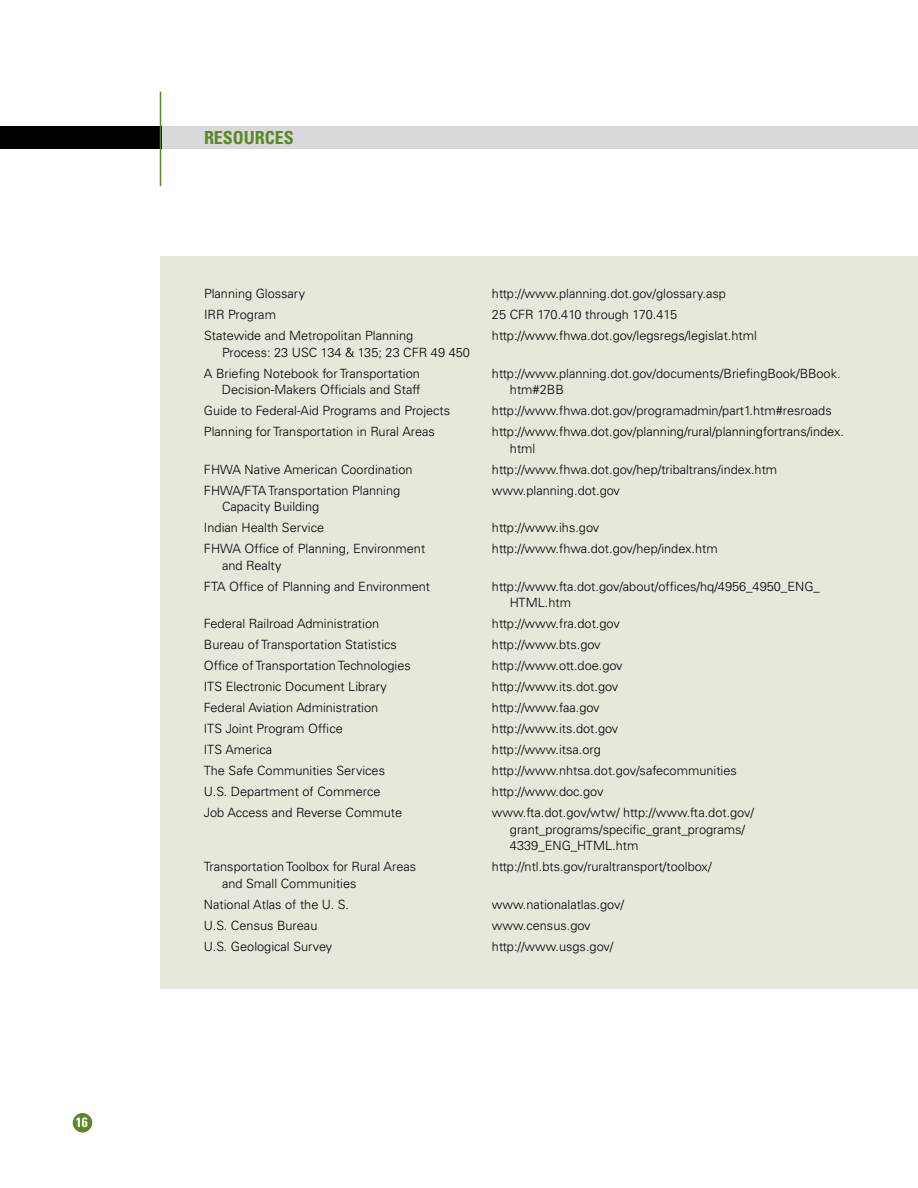
<style>
.page{position:relative;width:918px;height:1188px;background:#fff}
.page>*{position:absolute;margin:0;border:0;box-sizing:border-box;transform-origin:0 0}
.t1{font:700 condensed 18px "Univers";color:#5c8727}
.t2{font:700 condensed 13.5px "Univers";color:#fff}
.t3{font:300 12.75px/21px "Univers";color:#000}
</style>
<div class="page">
<div style="left:156px;top:126px;width:762px;height:23px;background:#d8d9da"></div>
<div style="left:0;top:126px;width:161px;height:23px;background:#000"></div>
<hr style="left:160px;top:92px;width:1px;height:94px;background:#5c8727">
<div style="left:160px;top:256px;width:758px;height:732px;background:#e4e9da"></div>
<div style="left:73px;top:1113px;width:19px;height:19px;background:#5c8727;border-radius:50%"></div>
<p class="t2" style="left:76px;top:1114px;width:13px">16</p>
<h1 class="t1" style="left:204px;top:126px;width:91px">RESOURCES</h1>
<p class="t3" style="left:204px;top:283px;width:103px">Planning Glossary</p>
<p class="t3" style="left:492px;top:283px;width:235px">http://www.planning.dot.gov/glossary.asp</p>
<p class="t3" style="left:204px;top:304px;width:74px">IRR Program</p>
<p class="t3" style="left:492px;top:304px;width:187px">25 CFR 170.410 through 170.415</p>
<p class="t3" style="left:204px;top:325px;width:211px">Statewide and Metropolitan Planning</p>
<p class="t3" style="left:492px;top:325px;width:266px">http://www.fhwa.dot.gov/legsregs/legislat.html</p>
<p class="t3" style="left:204px;top:342px;width:267px;text-indent:18px">Process: 23 USC 134 &amp; 135; 23 CFR 49 450<br>A Briefing Notebook for Transportation</p>
<p class="t3" style="left:492px;top:363px;width:350px">http://www.planning.dot.gov/documents/BriefingBook/BBook.</p>
<p class="t3" style="left:222px;top:379px;width:200px">Decision-Makers Officials and Staff</p>
<p class="t3" style="left:510px;top:379px;width:55px">htm#2BB</p>
<p class="t3" style="left:204px;top:400px;width:248px">Guide to Federal-Aid Programs and Projects</p>
<p class="t3" style="left:492px;top:400px;width:341px">http://www.fhwa.dot.gov/programadmin/part1.htm#resroads</p>
<p class="t3" style="left:204px;top:421px;width:232px">Planning for Transportation in Rural Areas</p>
<p class="t3" style="left:510px;top:423px;width:336px;line-height:16.5px;text-indent:-18px">http://www.fhwa.dot.gov/planning/rural/planningfortrans/index. html</p>
<p class="t3" style="left:204px;top:459px;width:210px">FHWA Native American Coordination</p>
<p class="t3" style="left:492px;top:459px;width:287px">http://www.fhwa.dot.gov/hep/tribaltrans/index.htm</p>
<p class="t3" style="left:204px;top:480px;width:198px">FHWA/FTA Transportation Planning</p>
<p class="t3" style="left:492px;top:480px;width:129px">www.planning.dot.gov</p>
<p class="t3" style="left:204px;top:496px;width:122px;text-indent:18px">Capacity Building<br>Indian Health Service</p>
<p class="t3" style="left:492px;top:517px;width:109px">http://www.ihs.gov</p>
<p class="t3" style="left:204px;top:538px;width:223px">FHWA Office of Planning, Environment</p>
<p class="t3" style="left:492px;top:538px;width:227px">http://www.fhwa.dot.gov/hep/index.htm</p>
<p class="t3" style="left:204px;top:555px;width:228px;text-indent:18px">and Realty<br>FTA Office of Planning and Environment</p>
<p class="t3" style="left:510px;top:578px;width:311px;line-height:16.5px;text-indent:-18px">http://www.fta.dot.gov/about/offices/hq/4956_4950_ENG_<br>HTML.htm</p>
<p class="t3" style="left:204px;top:613px;width:177px">Federal Railroad Administration</p>
<p class="t3" style="left:492px;top:613px;width:129px">http://www.fra.dot.gov</p>
<p class="t3" style="left:204px;top:634px;width:195px">Bureau of Transportation Statistics</p>
<p class="t3" style="left:492px;top:634px;width:110px">http://www.bts.gov</p>
<p class="t3" style="left:204px;top:655px;width:208px">Office of Transportation Technologies</p>
<p class="t3" style="left:492px;top:655px;width:132px">http://www.ott.doe.gov</p>
<p class="t3" style="left:204px;top:676px;width:185px">ITS Electronic Document Library</p>
<p class="t3" style="left:492px;top:676px;width:128px">http://www.its.dot.gov</p>
<p class="t3" style="left:204px;top:697px;width:176px">Federal Aviation Administration</p>
<p class="t3" style="left:492px;top:697px;width:109px">http://www.faa.gov</p>
<p class="t3" style="left:204px;top:718px;width:140px">ITS Joint Program Office</p>
<p class="t3" style="left:492px;top:718px;width:128px">http://www.its.dot.gov</p>
<p class="t3" style="left:204px;top:739px;width:70px">ITS America</p>
<p class="t3" style="left:492px;top:739px;width:110px">http://www.itsa.org</p>
<p class="t3" style="left:204px;top:760px;width:183px">The Safe Communities Services</p>
<p class="t3" style="left:492px;top:760px;width:246px">http://www.nhtsa.dot.gov/safecommunities</p>
<p class="t3" style="left:204px;top:781px;width:178px">U.S. Department of Commerce</p>
<p class="t3" style="left:492px;top:781px;width:113px">http://www.doc.gov</p>
<p class="t3" style="left:204px;top:802px;width:200px">Job Access and Reverse Commute</p>
<p class="t3" style="left:510px;top:804px;width:246px;line-height:16.5px;text-indent:-18px">www.fta.dot.gov/wtw/ http://www.fta.dot.gov/ grant_programs/specific_grant_programs/<br>4339_ENG_HTML.htm</p>
<p class="t3" style="left:204px;top:856px;width:214px">Transportation Toolbox for Rural Areas</p>
<p class="t3" style="left:492px;top:856px;width:221px">http://ntl.bts.gov/ruraltransport/toolbox/</p>
<p class="t3" style="left:204px;top:873px;width:154px;text-indent:18px">and Small Communities<br>National Atlas of the U. S.</p>
<p class="t3" style="left:492px;top:894px;width:133px">www.nationalatlas.gov/</p>
<p class="t3" style="left:204px;top:915px;width:115px">U.S. Census Bureau</p>
<p class="t3" style="left:492px;top:915px;width:100px">www.census.gov</p>
<p class="t3" style="left:204px;top:936px;width:130px">U.S. Geological Survey</p>
<p class="t3" style="left:492px;top:936px;width:123px">http://www.usgs.gov/</p>
</div>
